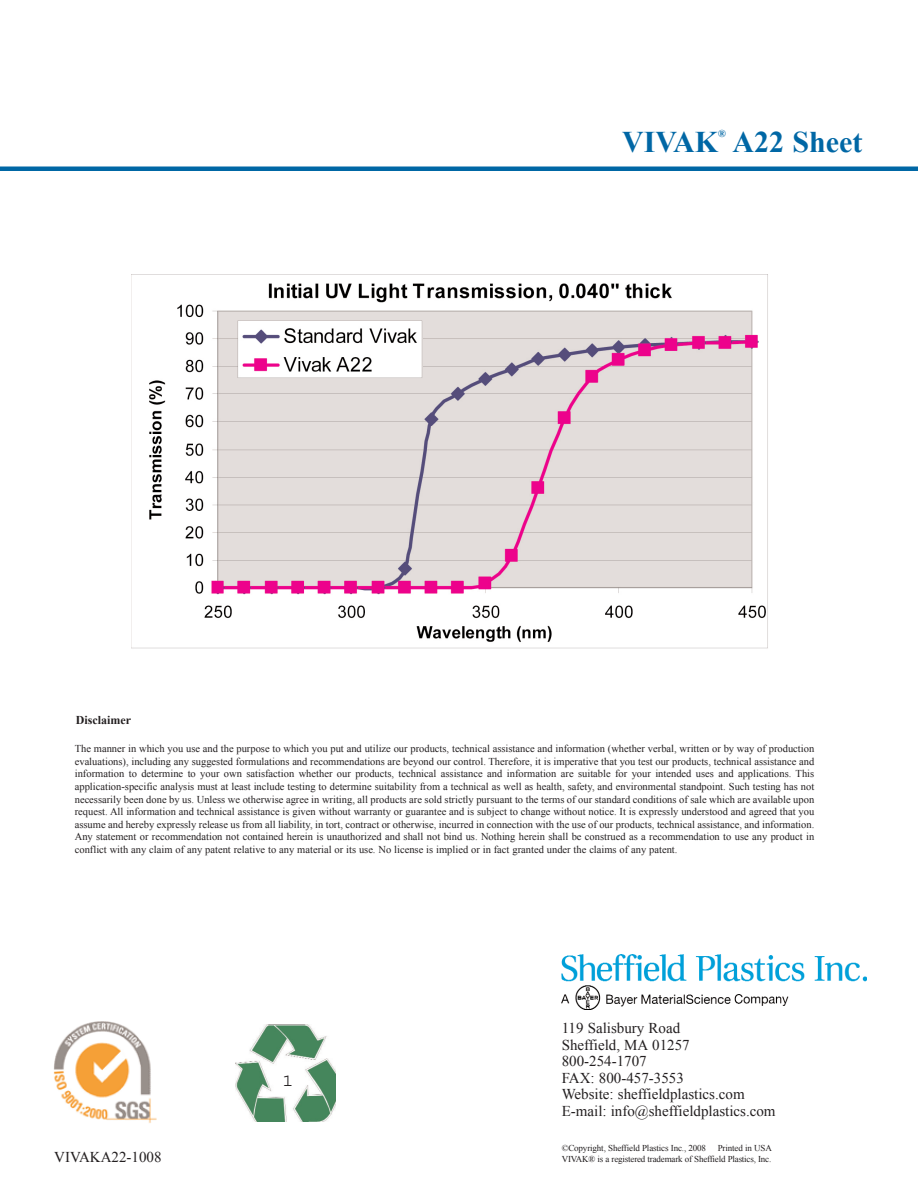
<style>
.page{position:relative;width:918px;height:1188px;background:#fff}
.page>*{position:absolute;margin:0;border:0;box-sizing:border-box;transform-origin:0 0}
.t1{font:700 30px "Times New Roman";color:#0067a5}
.t2{font:18px "Courier";color:#231f20}
.t3{font:15px/16.5px "Times New Roman";color:#231f20}
.t4{font:700 12px "Times New Roman";color:#231f20}
.t5{font:10.5px/12.6px "Times New Roman";color:#231f20;text-align:justify}
.t6{font:700 10.5px "Times New Roman";color:#0067a5}
.t7{font:9px "Times New Roman";letter-spacing:-.02em;color:#231f20}
</style>
<div class="page">
<img style="left:561px;top:954px;width:306px;height:55px">
<div style="left:0;top:166px;width:918px;height:5px;background:#0067a5"></div>
<img style="left:53px;top:1021px;width:104px;height:102px">
<img style="left:235px;top:1025px;width:100px;height:97px">
<img style="left:132px;top:275px;width:636px;height:374px">
<p class="t4" style="left:76px;top:713px;width:57px">Disclaimer</p>
<h1 class="t1" style="left:622px;top:125px;width:98px">VIVAK</h1>
<p class="t6" style="left:718px;top:128px;width:9px">®</p>
<h1 class="t1" style="left:733px;top:125px;width:131px">A22 Sheet</h1>
<p class="t5" style="left:75px;top:742px;width:741px">The manner in which you use and the purpose to which you put and utilize our products, technical assistance and information (whether verbal, written or by way of production evaluations), including any suggested formulations and recommendations are beyond our control. Therefore, it is imperative that you test our products, technical assistance and information to determine to your own satisfaction whether our products, technical assistance and information are suitable for your intended uses and applications. This application-specific analysis must at least include testing to determine suitability from a technical as well as health, safety, and environmental standpoint. Such testing has not necessarily been done by us. Unless we otherwise agree in writing, all products are sold strictly pursuant to the terms of our standard conditions of sale which are available upon request. All information and technical assistance is given without warranty or guarantee and is subject to change without notice. It is expressly understood and agreed that you assume and hereby expressly release us from all liability, in tort, contract or otherwise, incurred in connection with the use of our products, technical assistance, and information.<br>Any statement or recommendation not contained herein is unauthorized and shall not bind us. Nothing herein shall be construed as a recommendation to use any product in conflict with any claim of any patent relative to any material or its use. No license is implied or in fact granted under the claims of any patent.</p>
<h2 class="t2" style="left:283px;top:1074px;width:12px">1</h2>
<h3 class="t3" style="left:562px;top:1020px;width:215px">119 Salisbury Road<br>Sheffield, MA 01257<br>800-254-1707<br>FAX: 800-457-3553<br>Website: sheffieldplastics.com<br>E-mail: info@sheffieldplastics.com</h3>
<p class="t7" style="left:562px;top:1143px;width:146px">©Copyright, Sheffield Plastics Inc., 2008</p>
<p class="t7" style="left:718px;top:1143px;width:56px">Printed in USA</p>
<h3 class="t3" style="left:54px;top:1148px;width:109px">VIVAKA22-1008</h3>
<p class="t7" style="left:562px;top:1154px;width:211px">VIVAK® is a registered trademark of Sheffield Plastics, Inc.</p>
</div>
